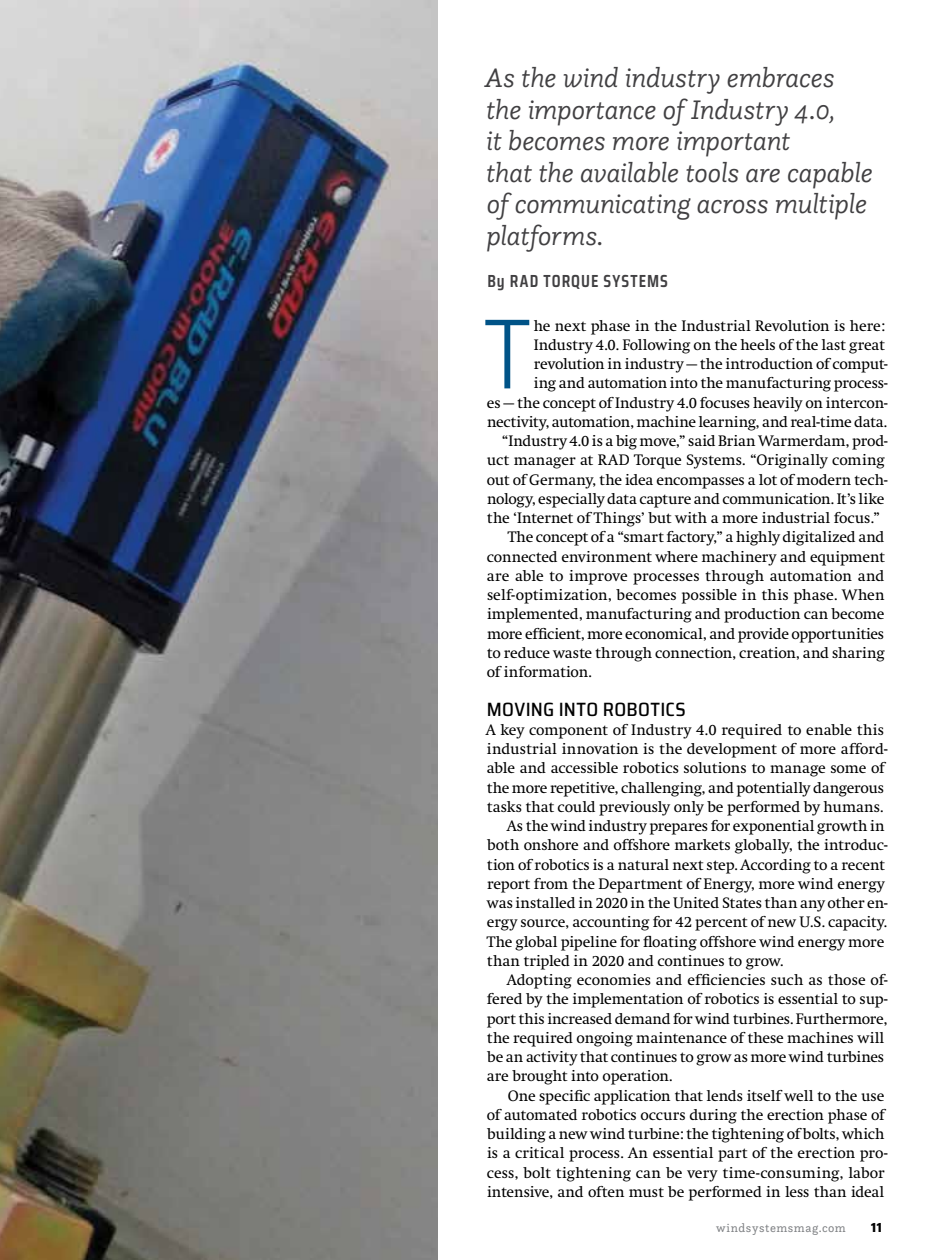
<style>
.page{position:relative;width:945px;height:1260px;background:#fff}
.page>*{position:absolute;margin:0;border:0;box-sizing:border-box;transform-origin:0 0}
.t1{font:300 semi-condensed 99.75px "Saira";color:#005387}
.t2{font:italic 300 28px/31.5px "Questa Slab";letter-spacing:-.02em;color:#414042}
.t3{font:500 semi-condensed 19.25px "Saira";letter-spacing:.015em;color:#000}
.t4{font:600 17.5px "Saira Condensed";letter-spacing:.065em;color:#414042}
.t5{font:15.75px "Swift";letter-spacing:-.01em;color:#000}
.t6{font:700 13.12px "Saira";color:#000}
.t7{font:12.25px "Questa Slab";letter-spacing:.05em;color:#808285}
</style>
<div class="page">
<img style="left:0;top:0;width:437px;height:1260px">
<h2 class="t2" style="left:485px;top:61px;width:389px">As the wind industry embraces the importance of Industry 4.0,<br>it becomes more important<br>that the available tools are capable of communicating across multiple platforms.</h2>
<p class="t4" style="left:487px;top:267px;width:182px">By RAD TORQUE SYSTEMS</p>
<h1 class="t1" style="left:483px;top:280px;width:51px">T</h1>
<p class="t5" style="left:534px;top:317px;width:353px">he next phase in the Industrial Revolution is here:</p>
<p class="t5" style="left:534px;top:336px;width:353px">Industry 4.0. Following on the heels of the last great</p>
<p class="t5" style="left:534px;top:356px;width:355px">revolution in industry — the introduction of comput-</p>
<p class="t5" style="left:534px;top:375px;width:355px">ing and automation into the manufacturing process-</p>
<p class="t5" style="left:487px;top:394px;width:402px">es — the concept of Industry 4.0 focuses heavily on intercon-</p>
<p class="t5" style="left:487px;top:413px;width:402px">nectivity, automation, machine learning, and real-time data.</p>
<p class="t5" style="left:502px;top:433px;width:387px">“Industry 4.0 is a big move,” said Brian Warmerdam, prod-</p>
<p class="t5" style="left:487px;top:452px;width:399px">uct manager at RAD Torque Systems. “Originally coming</p>
<p class="t5" style="left:487px;top:471px;width:402px">out of Germany, the idea encompasses a lot of modern tech-</p>
<p class="t5" style="left:487px;top:490px;width:399px">nology, especially data capture and communication. It’s like</p>
<p class="t5" style="left:487px;top:510px;width:394px">the ‘Internet of Things’ but with a more industrial focus.”</p>
<p class="t5" style="left:508px;top:529px;width:378px">The concept of a “smart factory,” a highly digitalized and</p>
<p class="t5" style="left:487px;top:548px;width:400px">connected environment where machinery and equipment</p>
<p class="t5" style="left:487px;top:567px;width:399px">are able to improve processes through automation and</p>
<p class="t5" style="left:487px;top:587px;width:399px">self-optimization, becomes possible in this phase. When</p>
<p class="t5" style="left:487px;top:606px;width:399px">implemented, manufacturing and production can become</p>
<p class="t5" style="left:487px;top:625px;width:399px">more efficient, more economical, and provide opportunities</p>
<p class="t5" style="left:487px;top:644px;width:399px">to reduce waste through connection, creation, and sharing</p>
<p class="t5" style="left:487px;top:664px;width:106px">of information.</p>
<p class="t3" style="left:487px;top:694px;width:200px">MOVING INTO ROBOTICS</p>
<p class="t5" style="left:486px;top:721px;width:400px">A key component of Industry 4.0 required to enable this</p>
<p class="t5" style="left:487px;top:741px;width:402px">industrial innovation is the development of more afford-</p>
<p class="t5" style="left:487px;top:760px;width:399px">able and accessible robotics solutions to manage some of</p>
<p class="t5" style="left:487px;top:779px;width:399px">the more repetitive, challenging, and potentially dangerous</p>
<p class="t5" style="left:487px;top:798px;width:398px">tasks that could previously only be performed by humans.</p>
<p class="t5" style="left:507px;top:818px;width:379px">As the wind industry prepares for exponential growth in</p>
<p class="t5" style="left:487px;top:837px;width:402px">both onshore and offshore markets globally, the introduc-</p>
<p class="t5" style="left:487px;top:856px;width:399px">tion of robotics is a natural next step. According to a recent</p>
<p class="t5" style="left:487px;top:875px;width:399px">report from the Department of Energy, more wind energy</p>
<p class="t5" style="left:487px;top:895px;width:402px">was installed in 2020 in the United States than any other en-</p>
<p class="t5" style="left:487px;top:914px;width:402px">ergy source, accounting for 42 percent of new U.S. capacity.</p>
<p class="t5" style="left:487px;top:933px;width:399px">The global pipeline for floating offshore wind energy more</p>
<p class="t5" style="left:487px;top:952px;width:298px">than tripled in 2020 and continues to grow.</p>
<p class="t5" style="left:507px;top:972px;width:382px">Adopting economies and efficiencies such as those of-</p>
<p class="t5" style="left:487px;top:991px;width:402px">fered by the implementation of robotics is essential to sup-</p>
<p class="t5" style="left:487px;top:1010px;width:402px">port this increased demand for wind turbines. Furthermore,</p>
<p class="t5" style="left:487px;top:1029px;width:399px">the required ongoing maintenance of these machines will</p>
<p class="t5" style="left:487px;top:1049px;width:399px">be an activity that continues to grow as more wind turbines</p>
<p class="t5" style="left:487px;top:1068px;width:187px">are brought into operation.</p>
<p class="t5" style="left:508px;top:1087px;width:378px">One specific application that lends itself well to the use</p>
<p class="t5" style="left:487px;top:1106px;width:399px">of automated robotics occurs during the erection phase of</p>
<p class="t5" style="left:487px;top:1126px;width:399px">building a new wind turbine: the tightening of bolts, which</p>
<p class="t5" style="left:487px;top:1145px;width:402px">is a critical process. An essential part of the erection pro-</p>
<p class="t5" style="left:487px;top:1164px;width:399px">cess, bolt tightening can be very time-consuming, labor</p>
<p class="t5" style="left:487px;top:1183px;width:399px">intensive, and often must be performed in less than ideal</p>
<p class="t7" style="left:716px;top:1220px;width:131px">windsystemsmag.com</p>
<p class="t6" style="left:871px;top:1218px;width:12px">11</p>
</div>
